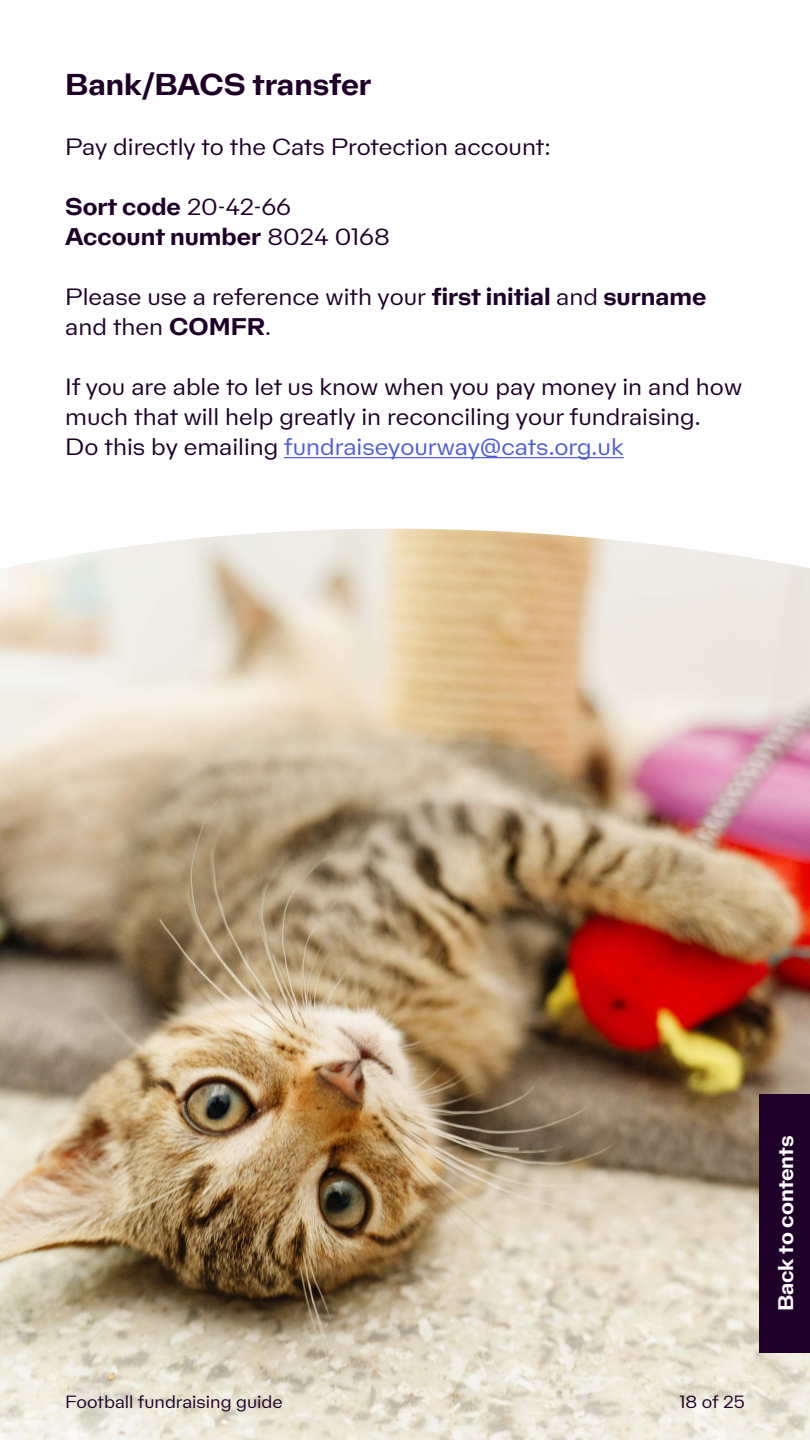
<style>
.page{position:relative;width:810px;height:1440px;background:#fff}
.page>*{position:absolute;margin:0;border:0;box-sizing:border-box;transform-origin:0 0}
.t1{font:30px "Na N Metrify C Std Bld";color:#1e0028}
.t2{font:300 24px/30px "Na N Metrify C Std";color:#1e0028}
.t3{font:24px/30px "Na N Metrify C Std Bld";color:#1e0028}
.t4{font:21px "Na N Metrify C Std Bld";letter-spacing:-.005em;color:#fff}
.t5{font:300 18px "Na N Metrify C Std";color:#1e0028}
.s1{font-family:"Na N Metrify C Std";font-weight:300}
.s2{font-family:"Na N Metrify C Std Bld";font-weight:400}
.s3{color:#4f5cd6}
</style>
<div class="page">
<img style="left:0;top:608px;width:810px;height:832px">
<svg style="left:0;top:457px;width:810px;height:151px"></svg>
<div style="left:760px;top:1094px;width:50px;height:259px;background:#1e0028"></div>
<hr style="left:284px;top:457px;width:340px;height:1px;background:#4f5cd6">
<p class="t1" style="left:65px;top:61px;width:308px">Bank/BACS transfer</p>
<p class="t2" style="left:65px;top:132px;width:487px">Pay directly to the Cats Protection account:</p>
<p class="t3" style="left:65px;top:192px;width:326px">Sort code <span class="s1">20-42-66<br></span>Account number <span class="s1">8024 0168</span></p>
<p class="t2" style="left:65px;top:282px;width:643px">Please use a reference with your <span class="s2">first initial</span> and <span class="s2">surname </span>and then <span class="s2">COMFR</span>.</p>
<p class="t2" style="left:65px;top:372px;width:678px">If you are able to let us know when you pay money in and how much that will help greatly in reconciling your fundraising.<br>Do this by emailing <span class="s3">fundraiseyourway@cats.org.uk</span></p>
<p class="t5" style="left:65px;top:1388px;width:219px">Football fundraising guide</p>
<p class="t5" style="left:680px;top:1388px;width:67px">18 of 25</p>
<p class="t4" style="left:769px;top:1311px;width:177px;rotate:-90deg">Back to contents</p>
</div>
